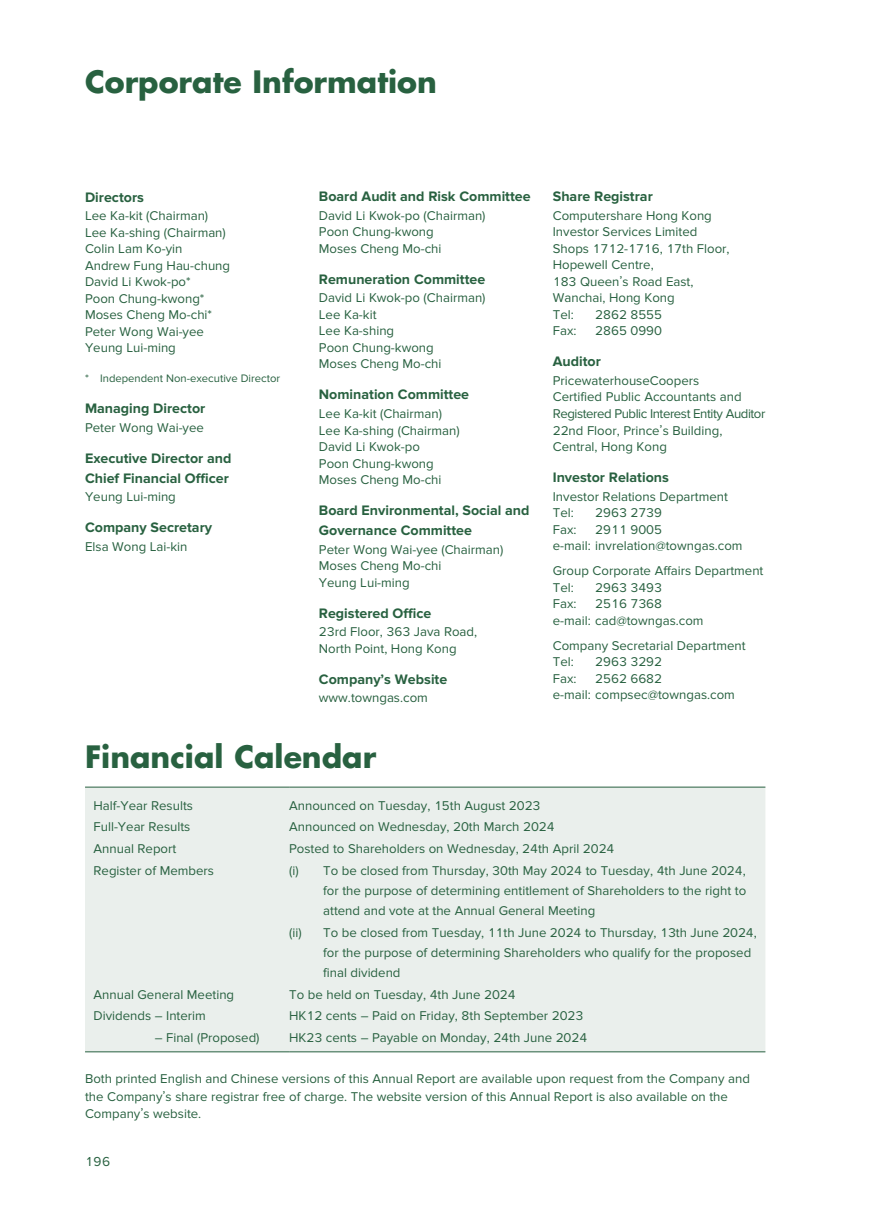
<style>
.page{position:relative;width:893px;height:1212px;background:#fff}
.page>*{position:absolute;margin:0;border:0;box-sizing:border-box;transform-origin:0 0}
.t1{font:700 30px "Futura Std";color:#286140}
.t2{font:700 14.25px/20.2px "Proxima Nova";color:#286140}
.t3{font:13.5px "Proxima Nova";color:#286140}
.t4{font:13.2px/16.5px "Proxima Nova";color:#286140}
.t5{font:11.25px "Proxima Nova";color:#286140}
</style>
<div class="page">
<div style="left:85px;top:788px;width:680px;height:263px;background:#eaefec"></div>
<hr style="left:85px;top:787px;width:204px;height:1px;background:#286140">
<hr style="left:289px;top:787px;width:476px;height:1px;background:#286140">
<hr style="left:85px;top:1051px;width:204px;height:1px;background:#286140">
<hr style="left:289px;top:1051px;width:476px;height:1px;background:#286140">
<h1 class="t1" style="left:85px;top:62px;width:353px">Corporate Information</h1>
<p class="t2" style="left:85px;top:187px;width:60px">Directors</p>
<p class="t4" style="left:85px;top:208px;width:147px">Lee Ka-kit (Chairman)<br>Lee Ka-shing (Chairman)<br>Colin Lam Ko-yin<br>Andrew Fung Hau-chung<br>David Li Kwok-po*<br>Poon Chung-kwong*<br>Moses Cheng Mo-chi*<br>Peter Wong Wai-yee<br>Yeung Lui-ming</p>
<p class="t5" style="left:85px;top:372px;width:197px">* Independent Non-executive Director</p>
<p class="t2" style="left:85px;top:398px;width:122px">Managing Director</p>
<p class="t4" style="left:85px;top:419px;width:120px">Peter Wong Wai-yee</p>
<p class="t2" style="left:85px;top:448px;width:148px">Executive Director and<br>Chief Financial Officer</p>
<p class="t4" style="left:85px;top:489px;width:92px">Yeung Lui-ming</p>
<p class="t2" style="left:85px;top:518px;width:129px">Company Secretary</p>
<p class="t4" style="left:85px;top:538px;width:104px">Elsa Wong Lai-kin</p>
<p class="t2" style="left:319px;top:187px;width:213px">Board Audit and Risk Committee</p>
<p class="t4" style="left:319px;top:207px;width:168px">David Li Kwok-po (Chairman)<br>Poon Chung-kwong<br>Moses Cheng Mo-chi</p>
<p class="t2" style="left:319px;top:269px;width:168px">Remuneration Committee</p>
<p class="t4" style="left:319px;top:290px;width:168px">David Li Kwok-po (Chairman)<br>Lee Ka-kit<br>Lee Ka-shing<br>Poon Chung-kwong<br>Moses Cheng Mo-chi</p>
<p class="t2" style="left:319px;top:385px;width:152px">Nomination Committee</p>
<p class="t4" style="left:319px;top:405px;width:142px">Lee Ka-kit (Chairman)<br>Lee Ka-shing (Chairman)<br>David Li Kwok-po<br>Poon Chung-kwong<br>Moses Cheng Mo-chi</p>
<p class="t2" style="left:319px;top:500px;width:212px">Board Environmental, Social and<br>Governance Committee</p>
<p class="t4" style="left:319px;top:541px;width:186px">Peter Wong Wai-yee (Chairman)<br>Moses Cheng Mo-chi<br>Yeung Lui-ming</p>
<p class="t2" style="left:319px;top:603px;width:114px">Registered Office</p>
<p class="t4" style="left:319px;top:624px;width:160px">23rd Floor, 363 Java Road,<br>North Point, Hong Kong</p>
<p class="t2" style="left:319px;top:669px;width:130px">Company’s Website</p>
<p class="t4" style="left:319px;top:690px;width:110px">www.towngas.com</p>
<p class="t2" style="left:553px;top:187px;width:101px">Share Registrar</p>
<p class="t4" style="left:553px;top:207px;width:178px">Computershare Hong Kong<br>Investor Services Limited<br>Shops 1712-1716, 17th Floor,<br>Hopewell Centre,<br>183 Queen’s Road East,<br>Wanchai, Hong Kong<br>Tel:</p>
<p class="t4" style="left:595px;top:306px;width:68px">2862 8555</p>
<p class="t4" style="left:553px;top:323px;width:25px">Fax:</p>
<p class="t4" style="left:595px;top:323px;width:68px">2865 0990</p>
<p class="t2" style="left:553px;top:352px;width:50px">Auditor</p>
<p class="t4" style="left:553px;top:372px;width:214px">PricewaterhouseCoopers<br>Certified Public Accountants and<br>Registered Public Interest Entity Auditor<br>22nd Floor, Prince’s Building,<br>Central, Hong Kong</p>
<p class="t2" style="left:553px;top:467px;width:118px">Investor Relations</p>
<p class="t4" style="left:553px;top:488px;width:177px">Investor Relations Department<br>Tel:</p>
<p class="t4" style="left:595px;top:504px;width:68px">2963 2739</p>
<p class="t4" style="left:553px;top:521px;width:191px;text-indent:43px">2911 9005<br>e-mail: invrelation@towngas.com</p>
<p class="t4" style="left:553px;top:563px;width:212px">Group Corporate Affairs Department<br>Tel:</p>
<p class="t4" style="left:553px;top:521px;width:25px">Fax:</p>
<p class="t4" style="left:595px;top:579px;width:68px">2963 3493</p>
<p class="t4" style="left:553px;top:596px;width:152px;text-align:center">2516 7368<br>e-mail: cad@towngas.com</p>
<p class="t4" style="left:553px;top:637px;width:194px">Company Secretarial Department<br>Tel:</p>
<p class="t4" style="left:553px;top:596px;width:25px">Fax:</p>
<p class="t4" style="left:595px;top:654px;width:68px">2963 3292</p>
<p class="t4" style="left:553px;top:670px;width:184px;text-indent:43px">2562 6682<br>e-mail: compsec@towngas.com</p>
<p class="t4" style="left:553px;top:670px;width:25px">Fax:</p>
<h1 class="t1" style="left:85px;top:737px;width:293px">Financial Calendar</h1>
<p class="t4" style="left:94px;top:797px;width:101px">Half-Year Results</p>
<p class="t4" style="left:289px;top:797px;width:253px">Announced on Tuesday, 15th August 2023</p>
<p class="t4" style="left:94px;top:819px;width:98px">Full-Year Results</p>
<p class="t4" style="left:289px;top:819px;width:267px">Announced on Wednesday, 20th March 2024</p>
<p class="t4" style="left:94px;top:840px;width:84px">Annual Report</p>
<p class="t4" style="left:289px;top:840px;width:327px">Posted to Shareholders on Wednesday, 24th April 2024</p>
<p class="t4" style="left:94px;top:862px;width:122px">Register of Members</p>
<p class="t4" style="left:323px;top:860px;width:425px;line-height:20.2px;text-align:justify;text-indent:-34px">(i) To be closed from Thursday, 30th May 2024 to Tuesday, 4th June 2024, for the purpose of determining entitlement of Shareholders to the right to attend and vote at the Annual General Meeting</p>
<p class="t4" style="left:323px;top:922px;width:435px;line-height:20.2px;text-indent:-34px">(ii) To be closed from Tuesday, 11th June 2024 to Thursday, 13th June 2024, for the purpose of determining Shareholders who qualify for the proposed final dividend</p>
<p class="t4" style="left:94px;top:986px;width:142px">Annual General Meeting</p>
<p class="t4" style="left:289px;top:986px;width:228px">To be held on Tuesday, 4th June 2024</p>
<p class="t4" style="left:94px;top:1008px;width:114px">Dividends – Interim</p>
<p class="t4" style="left:289px;top:1008px;width:296px">HK12 cents – Paid on Friday, 8th September 2023</p>
<p class="t4" style="left:155px;top:1029px;width:106px">– Final (Proposed)</p>
<p class="t4" style="left:289px;top:1029px;width:300px">HK23 cents – Payable on Monday, 24th June 2024</p>
<p class="t4" style="left:85px;top:1070px;width:666px;line-height:17.2px">Both printed English and Chinese versions of this Annual Report are available upon request from the Company and the Company’s share registrar free of charge. The website version of this Annual Report is also available on the<br>Company’s website.</p>
<p class="t3" style="left:85px;top:1153px;width:27px">196</p>
</div>
